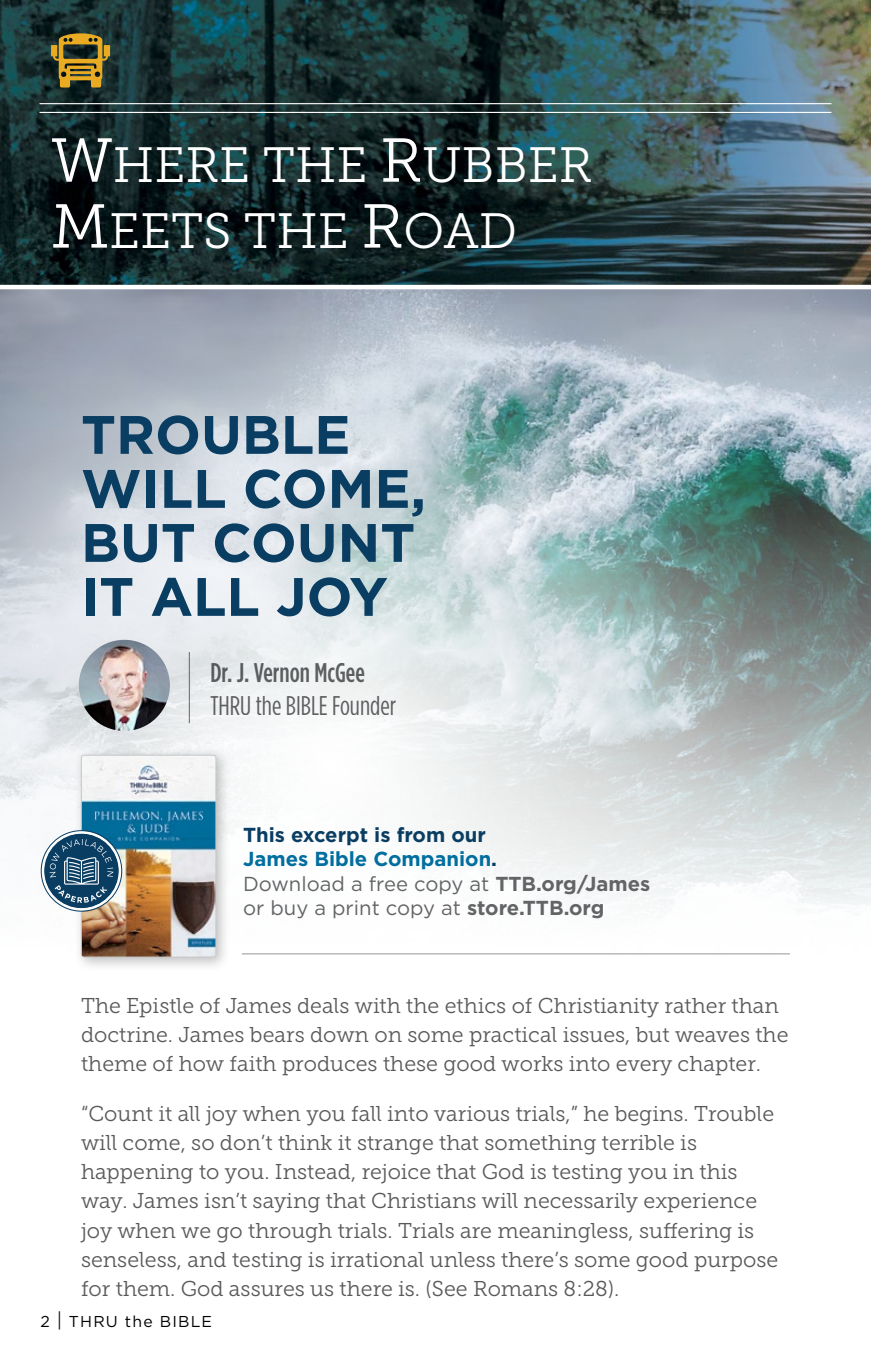
<style>
.page{position:relative;width:871px;height:1357px;background:#fff}
.page>*{position:absolute;margin:0;border:0;box-sizing:border-box;transform-origin:0 0}
.t1{font:700 54px/54px "Gotham";color:#093d62}
.t2{font:49.5px/65.9px "Museo Slab 300";color:#fff}
.t3{font:27px "Gotham Condensed";color:#636466}
.t4{font:500 27px "Gotham Condensed";color:#636466}
.t5{font:21.38px/29.2px "Museo Slab 300";color:#58595b}
.t6{font:20.25px/24.3px "Gotham";color:#636466}
.t7{font:15.75px "Gotham";letter-spacing:.075em;color:#000}
.s1{font-size:61.88px}
.s2{font-weight:700;color:#093d62}
.s3{font-weight:700;color:#006e9f}
.s4{font-weight:700}
.s5{font-size:19.8px}
</style>
<div class="page">
<img style="left:0;top:289px;width:871px;height:666px">
<img style="left:0;top:0;width:871px;height:285px">
<svg style="left:51px;top:33px;width:59px;height:55px"></svg>
<hr style="left:40px;top:103px;width:791px;height:1px;background:#fff">
<hr style="left:40px;top:112px;width:791px;height:1px;background:#fff">
<img style="left:79px;top:640px;width:91px;height:91px;border-radius:46px">
<hr style="left:189px;top:652px;width:1px;height:71px;background:#636466">
<hr style="left:242px;top:953px;width:548px;height:1px;background:#939598">
<div style="left:73px;top:747px;width:158px;height:225px;background:#000;opacity:.25"></div>
<img style="left:81px;top:755px;width:135px;height:202px">
<div style="left:81px;top:755px;width:135px;height:202px;border:1px solid #c7c8ca;border-radius:2px"></div>
<svg style="left:41px;top:831px;width:81px;height:80px"></svg>
<div style="left:41px;top:830px;width:81px;height:81px;border:1px solid #093d62;border-radius:50%"></div>
<div style="left:44px;top:833px;width:75px;height:75px;background:#093d62;border-radius:50%"></div>
<div style="left:43px;top:833px;width:76px;height:76px;border:1px solid #fff;border-radius:50%"></div>
<svg style="left:50px;top:839px;width:63px;height:64px"></svg>
<h2 class="t2" style="left:51px;top:132px;width:543px"><span class="s1">W</span>HERE THE <span class="s1">R</span>UBBER<br><span class="s1">M</span>EETS THE <span class="s1">R</span>OAD</h2>
<h1 class="t1" style="left:81px;top:407px;width:346px">TROUBLE<br>WILL COME,<br>BUT COUNT<br>IT ALL JOY</h1>
<p class="t4" style="left:210px;top:657px;width:156px">Dr. J. Vernon McGee</p>
<p class="t3" style="left:210px;top:690px;width:187px">THRU the BIBLE Founder</p>
<p class="t6" style="left:243px;top:822px;width:409px"><span class="s2">This excerpt is from our<br></span><span class="s3">James Bible Companion</span><span class="s2">.<br></span>Download a free copy at <span class="s4">TTB.org/James </span>or buy a print copy at <span class="s4">store.TTB.org</span></p>
<p class="t5" style="left:81px;top:991px;width:709px">The Epistle of James deals with the ethics of Christianity rather than doctrine. James bears down on some practical issues, but weaves the theme of how faith produces these good works into every chapter.</p>
<p class="t5" style="left:81px;top:1099px;width:699px">“Count it all joy when you fall into various trials,” he begins. Trouble will come, so don’t think it strange that something terrible is happening to you. Instead, rejoice that God is testing you in this way. James isn’t saying that Christians will necessarily experience joy when we go through trials. Trials are meaningless, suffering is senseless, and testing is irrational unless there’s some good purpose for them. God assures us there is. (See Romans 8:28).</p>
<p class="t7" style="left:40px;top:1311px;width:173px">2 <span class="s5">|</span> THRU the BIBLE</p>
</div>
